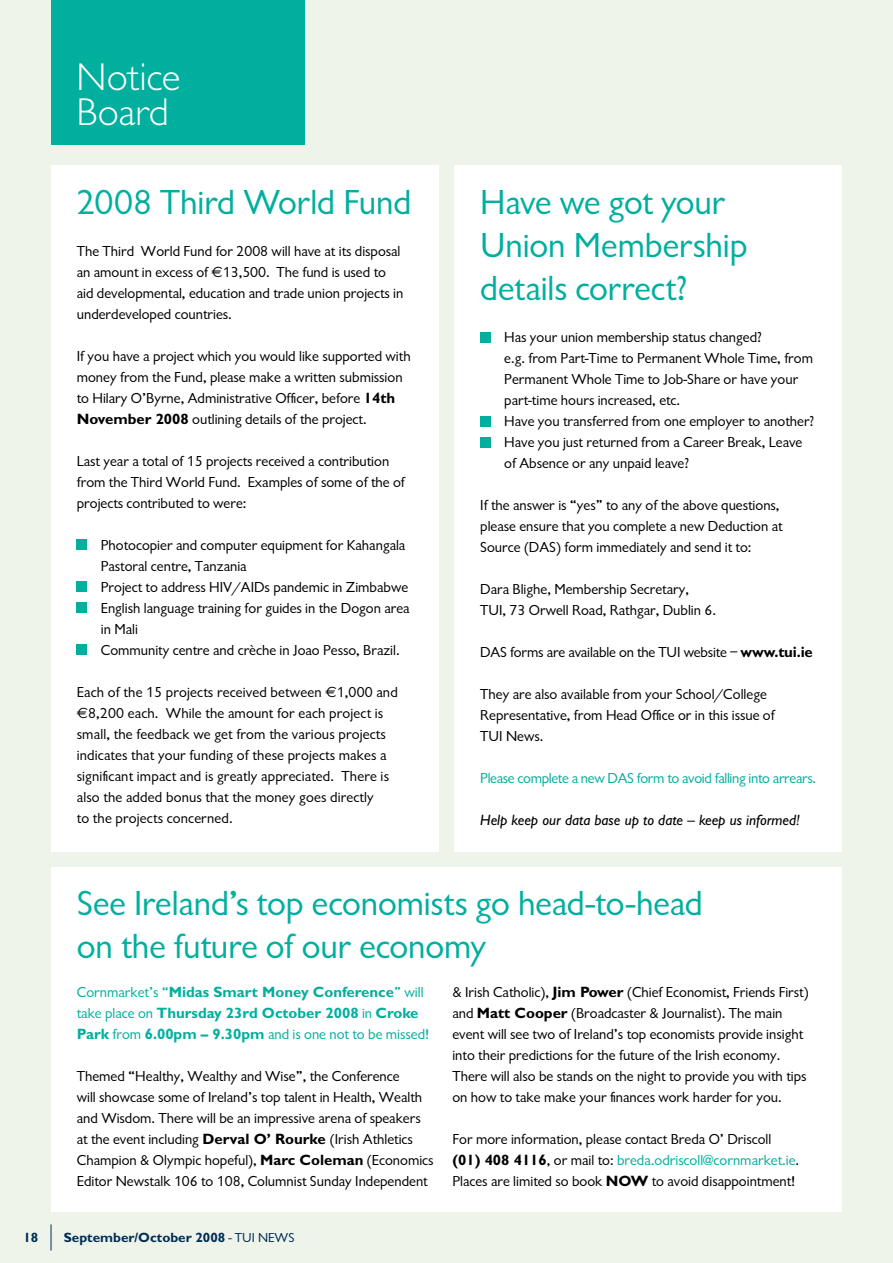
<style>
.page{position:relative;width:893px;height:1263px;background:#eff4ea}
.page>*{position:absolute;margin:0;border:0;box-sizing:border-box;transform-origin:0 0}
.t1{font:300 39px/34.5px "Gill Sans";color:#fff}
.t2{font:36px/43.2px "Gill Sans";letter-spacing:-.005em;color:#00af9e}
.t3{font:15px/21px "Gill Sans";color:#000}
.t4{font:700 15px/21px "Gill Sans";color:#00af9e}
.t5{font:15px "Gill Sans";letter-spacing:-.02em;color:#00af9e}
.t6{font:italic 15px "Gill Sans";color:#000}
.t7{font:700 13.5px "Gill Sans";color:#002e56}
.s1{font-family:"Euro Sans"}
.s2{font-weight:700}
.s3{font-weight:400}
.s4{color:#00af9e}
</style>
<div class="page">
<div style="left:51px;top:165px;width:387px;height:686px;background:#fff"></div>
<div style="left:454px;top:165px;width:388px;height:686px;background:#fff"></div>
<div style="left:77px;top:540px;width:10px;height:10px;background:#00af9e"></div>
<div style="left:77px;top:582px;width:10px;height:10px;background:#00af9e"></div>
<div style="left:77px;top:603px;width:10px;height:10px;background:#00af9e"></div>
<div style="left:77px;top:645px;width:10px;height:10px;background:#00af9e"></div>
<svg style="left:51px;top:1225px;width:1px;height:25px"></svg>
<div style="left:51px;top:0;width:253px;height:145px;background:#00af9e"></div>
<div style="left:51px;top:867px;width:791px;height:345px;background:#fff"></div>
<div style="left:480px;top:332px;width:10px;height:10px;background:#00af9e"></div>
<div style="left:480px;top:416px;width:10px;height:10px;background:#00af9e"></div>
<div style="left:480px;top:437px;width:10px;height:10px;background:#00af9e"></div>
<h1 class="t1" style="left:77px;top:60px;width:106px">Notice<br>Board</h1>
<h2 class="t2" style="left:77px;top:180px;width:336px">2008 Third World Fund</h2>
<p class="t3" style="left:77px;top:240px;width:328px">The Third World Fund for 2008 will have at its disposal an amount in excess of <span class="s1">€</span>13,500. The fund is used to aid developmental, education and trade union projects in underdeveloped countries.</p>
<p class="t3" style="left:77px;top:345px;width:335px">If you have a project which you would like supported with money from the Fund, please make a written submission to Hilary O’Byrne, Administrative Officer, before <span class="s2">14th November 2008</span> outlining details of the project.</p>
<p class="t3" style="left:77px;top:450px;width:330px">Last year a total of 15 projects received a contribution from the Third World Fund. Examples of some of the of projects contributed to were:</p>
<p class="t3" style="left:101px;top:534px;width:310px">Photocopier and computer equipment for Kahangala Pastoral centre, Tanzania<br>Project to address HIV/AIDs pandemic in Zimbabwe English language training for guides in the Dogon area in Mali<br>Community centre and crèche in Joao Pesso, Brazil.</p>
<p class="t3" style="left:77px;top:681px;width:323px">Each of the 15 projects received between <span class="s1">€</span>1,000 and <span class="s1">€</span>8,200 each. While the amount for each project is small, the feedback we get from the various projects indicates that your funding of these projects makes a significant impact and is greatly appreciated. There is also the added bonus that the money goes directly<br>to the projects concerned.</p>
<h2 class="t2" style="left:480px;top:180px;width:269px">Have we got your<br>Union Membership details correct?</h2>
<p class="t3" style="left:504px;top:327px;width:312px">Has your union membership status changed?<br>e.g. from Part-Time to Permanent Whole Time, from Permanent Whole Time to Job-Share or have your part-time hours increased, etc.<br>Have you transferred from one employer to another?<br>Have you just returned from a Career Break, Leave of Absence or any unpaid leave?</p>
<p class="t3" style="left:480px;top:495px;width:304px">If the answer is “yes” to any of the above questions, please ensure that you complete a new Deduction at<br>Source (DAS) form immediately and send it to:</p>
<p class="t3" style="left:480px;top:579px;width:237px">Dara Blighe, Membership Secretary,<br>TUI, 73 Orwell Road, Rathgar, Dublin 6.</p>
<p class="t3" style="left:480px;top:642px;width:334px">DAS forms are available on the TUI website – <span class="s2">www.tui.ie</span></p>
<p class="t3" style="left:480px;top:684px;width:296px">They are also available from your School/College<br>Representative, from Head Office or in this issue of<br>TUI News.</p>
<p class="t5" style="left:480px;top:769px;width:337px">Please complete a new DAS form to avoid falling into arrears.</p>
<p class="t6" style="left:480px;top:811px;width:321px">Help keep our data base up to date – keep us informed!</p>
<h2 class="t2" style="left:77px;top:881px;width:628px">See Ireland’s top economists go head-to-head on the future of our economy</h2>
<p class="t4" style="left:77px;top:981px;width:354px"><span class="s3">Cornmarket’s “</span>Midas Smart Money Conference<span class="s3">” will take place on</span> Thursday 23rd October 2008 <span class="s3">in</span> Croke<br>Park <span class="s3">from</span> 6.00pm – 9.30pm <span class="s3">and is one not to be missed!</span></p>
<p class="t3" style="left:77px;top:1065px;width:358px">Themed “Healthy, Wealthy and Wise”, the Conference<br>will showcase some of Ireland’s top talent in Health, Wealth and Wisdom. There will be an impressive arena of speakers at the event including <span class="s2">Derval O’ Rourke</span> (Irish Athletics Champion &amp; Olympic hopeful), <span class="s2">Marc Coleman</span> (Economics Editor Newstalk 106 to 108, Columnist Sunday Independent</p>
<p class="t7" style="left:23px;top:1229px;width:16px">18</p>
<p class="t7" style="left:64px;top:1229px;width:232px">September/October 2008 <span class="s3">- TUI NEWS</span></p>
<p class="t3" style="left:452px;top:981px;width:358px">&amp; Irish Catholic), <span class="s2">Jim Power</span> (Chief Economist, Friends First) and <span class="s2">Matt Cooper</span> (Broadcaster &amp; Journalist). The main event will see two of Ireland’s top economists provide insight into their predictions for the future of the Irish economy.<br>There will also be stands on the night to provide you with tips on how to take make your finances work harder for you.</p>
<p class="t3" style="left:452px;top:1128px;width:348px">For more information, please contact Breda O’ Driscoll <span class="s2">(01) 408 4116</span>, or mail to: <span class="s4">breda.odriscoll@cornmarket.ie</span>.<br>Places are limited so book <span class="s2">NOW</span> to avoid disappointment!</p>
</div>
